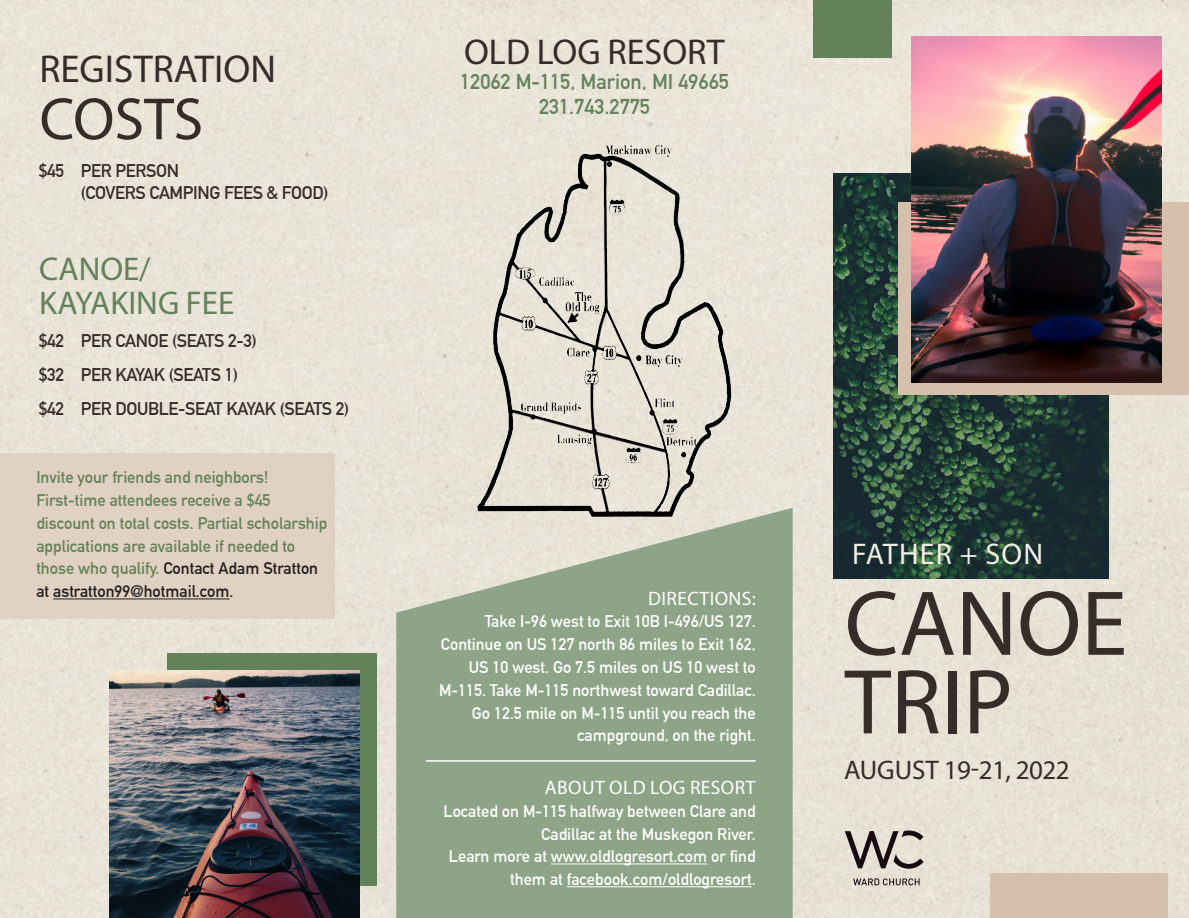
<style>
.page{position:relative;width:1189px;height:918px;background:#fff}
.page>*{position:absolute;margin:0;border:0;box-sizing:border-box;transform-origin:0 0}
.t1{font:93px/78.6px "Myriad Pro";color:#342d28}
.t2{font:60px "Myriad Pro";letter-spacing:-.005em;color:#342d28}
.t3{font:39px "Myriad Pro";color:#342d28}
.t4{font:36px "Myriad Pro";color:#342d28}
.t5{font:33px/33.6px "Myriad Pro";color:#64825a}
.t6{font:30px "Myriad Pro";letter-spacing:.04em;color:#f1efe4}
.t7{font:27px "Myriad Pro";letter-spacing:-.02em;color:#342d28}
.t8{font:700 21px "DIN Alternate";color:#64825a}
.t9{font:19.5px "Myriad Pro";letter-spacing:.02em;color:#fff}
.t10{font:700 18px/21.6px "DIN Alternate";letter-spacing:-.02em;color:#342d28}
.t11{font:700 16.5px/22.8px "DIN Alternate";color:#fff;text-align:right}
.t12{font:700 16.5px/22.8px "DIN Alternate";color:#64825a}
.s1{color:#231f20}
</style>
<div class="page">
<div style="left:0;top:0;width:1188px;height:918px;background:#e9e3d8"></div>
<svg style="left:396px;top:508px;width:396px;height:410px;background:#96aa8e"></svg>
<img style="left:833px;top:174px;width:275px;height:404px">
<svg style="left:844px;top:831px;width:79px;height:38px"></svg>
<svg style="left:853px;top:878px;width:66px;height:7px"></svg>
<div style="left:898px;top:202px;width:290px;height:193px;background:#d4c0ab"></div>
<div style="left:0;top:454px;width:334px;height:165px;background:#e0d1c2"></div>
<div style="left:989px;top:874px;width:178px;height:44px;background:#d4c0ab"></div>
<div style="left:812px;top:0;width:79px;height:57px;background:#64825a"></div>
<div style="left:167px;top:653px;width:210px;height:232px;background:#64825a"></div>
<img style="left:911px;top:37px;width:250px;height:346px">
<img style="left:110px;top:671px;width:250px;height:247px">
<hr style="left:53px;top:599px;width:176px;height:1px;background:#231f20">
<hr style="left:551px;top:864px;width:156px;height:1px;background:#fff">
<hr style="left:566px;top:886px;width:185px;height:1px;background:#fff">
<img style="left:446px;top:113px;width:322px;height:415px">
<hr style="left:426px;top:760px;width:329px;height:2px;background:#fff">
<p class="t3" style="left:39px;top:44px;width:238px">REGISTRATION</p>
<p class="t2" style="left:40px;top:82px;width:165px">COSTS</p>
<p class="t10" style="left:81px;top:159px;width:249px;text-indent:-42px">$45 PER PERSON<br>(COVERS CAMPING FEES &amp; FOOD)</p>
<p class="t5" style="left:39px;top:252px;width:196px">CANOE/<br>KAYAKING FEE</p>
<p class="t10" style="left:39px;top:329px;width:219px">$42 PER CANOE (SEATS 2-3)</p>
<p class="t10" style="left:39px;top:363px;width:201px">$32 PER KAYAK (SEATS 1)</p>
<p class="t10" style="left:39px;top:396px;width:312px">$42 PER DOUBLE-SEAT KAYAK (SEATS 2)</p>
<p class="t12" style="left:36px;top:465px;width:292px">Invite your friends and neighbors!<br>First-time attendees receive a $45 discount on total costs. Partial scholarship applications are available if needed to those who qualify. <span class="s1">Contact Adam Stratton at astratton99@hotmail.com.</span></p>
<p class="t4" style="left:464px;top:30px;width:262px">OLD LOG RESORT</p>
<p class="t8" style="left:460px;top:66px;width:270px">12062 M-115, Marion, MI 49665</p>
<p class="t8" style="left:539px;top:91px;width:112px">231.743.2775</p>
<p class="t9" style="left:648px;top:586px;width:109px">DIRECTIONS:</p>
<p class="t11" style="left:439px;top:609px;width:318px">Take I-96 west to Exit 10B I-496/US 127.<br>Continue on US 127 north 86 miles to Exit 162, US 10 west. Go 7.5 miles on US 10 west to M-115. Take M-115 northwest toward Cadillac.<br>Go 12.5 mile on M-115 until you reach the campground, on the right.</p>
<p class="t9" style="left:544px;top:775px;width:212px">ABOUT OLD LOG RESORT</p>
<p class="t11" style="left:443px;top:798px;width:313px">Located on M-115 halfway between Clare and<br>Cadillac at the Muskegon River.</p>
<p class="t11" style="left:449px;top:844px;width:308px">Learn more at www.oldlogresort.com or find them at facebook.com/oldlogresort.</p>
<p class="t6" style="left:852px;top:536px;width:192px">FATHER + SON</p>
<p class="t1" style="left:844px;top:583px;width:284px">CANOE<br>TRIP</p>
<p class="t7" style="left:843px;top:753px;width:227px">AUGUST 19-21, 2022</p>
</div>
